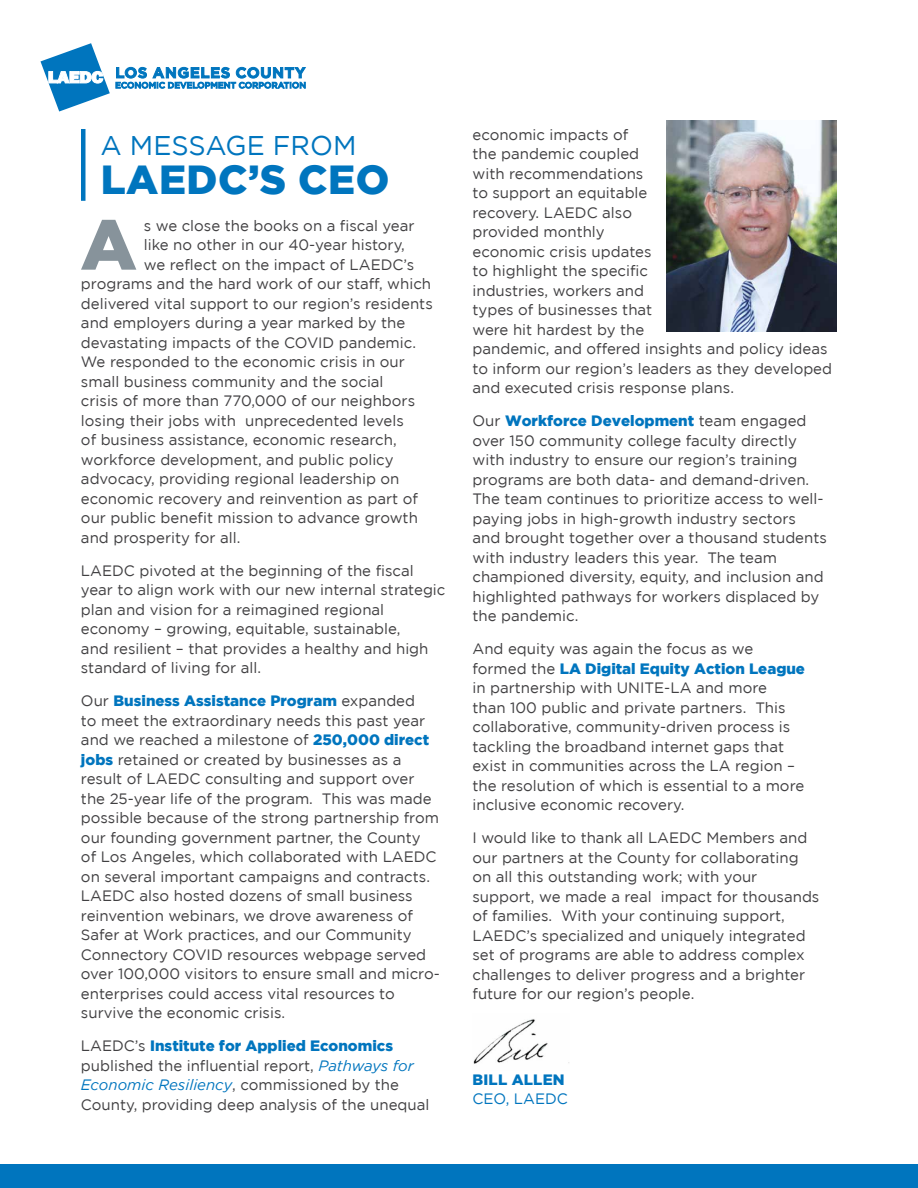
<style>
.page{position:relative;width:918px;height:1188px;background:#fff}
.page>*{position:absolute;margin:0;border:0;box-sizing:border-box;transform-origin:0 0}
.t1{font:900 70.65px "Gotham";color:#87939b}
.t2{font:900 40.5px "Gotham";letter-spacing:.015em;color:#0075be}
.t3{font:27px "Gotham";color:#0075be}
.t4{font:15px/19.5px "Gotham";color:#414042}
.t5{font:900 15px "Gotham";letter-spacing:.015em;color:#0075be}
.t6{font:15px "Gotham";color:#0075be}
.s1{font-weight:900;color:#0075be}
.s2{font-style:italic;color:#0075be}
</style>
<div class="page">
<div style="left:0;top:1164px;width:918px;height:24px;background:#0075be"></div>
<svg style="left:40px;top:43px;width:70px;height:69px"></svg>
<svg style="left:116px;top:67px;width:190px;height:22px"></svg>
<img style="left:473px;top:1019px;width:96px;height:45px">
<div style="left:81px;top:129px;width:5px;height:72px;background:#0075be"></div>
<img style="left:666px;top:121px;width:171px;height:210px">
<h3 class="t3" style="left:100px;top:130px;width:258px">A MESSAGE FROM</h3>
<h2 class="t2" style="left:101px;top:156px;width:290px">LAEDC’S CEO</h2>
<h1 class="t1" style="left:81px;top:204px;width:58px">A</h1>
<p class="t4" style="left:144px;top:215px;width:272px">s we close the books on a fiscal year</p>
<p class="t4" style="left:144px;top:235px;width:263px">like no other in our 40-year history,</p>
<p class="t4" style="left:144px;top:254px;width:272px">we reflect on the impact of LAEDC’s</p>
<p class="t4" style="left:81px;top:274px;width:352px">programs and the hard work of our staff, which</p>
<p class="t4" style="left:81px;top:293px;width:353px">delivered vital support to our region’s residents</p>
<p class="t4" style="left:81px;top:313px;width:326px">and employers during a year marked by the</p>
<p class="t4" style="left:81px;top:332px;width:337px">devastating impacts of the COVID pandemic.</p>
<p class="t4" style="left:81px;top:352px;width:325px">We responded to the economic crisis in our</p>
<p class="t4" style="left:81px;top:371px;width:304px">small business community and the social</p>
<p class="t4" style="left:81px;top:391px;width:336px">crisis of more than 770,000 of our neighbors</p>
<p class="t4" style="left:81px;top:410px;width:324px">losing their jobs with unprecedented levels</p>
<p class="t4" style="left:81px;top:430px;width:317px">of business assistance, economic research,</p>
<p class="t4" style="left:81px;top:449px;width:314px">workforce development, and public policy</p>
<p class="t4" style="left:81px;top:469px;width:320px">advocacy, providing regional leadership on</p>
<p class="t4" style="left:81px;top:488px;width:338px">economic recovery and reinvention as part of</p>
<p class="t4" style="left:81px;top:508px;width:338px">our public benefit mission to advance growth</p>
<p class="t4" style="left:81px;top:527px;width:161px">and prosperity for all.</p>
<p class="t4" style="left:81px;top:560px;width:366px">LAEDC pivoted at the beginning of the fiscal year to align work with our new internal strategic plan and vision for a reimagined regional economy – growing, equitable, sustainable,<br>and resilient – that provides a healthy and high standard of living for all.</p>
<p class="t4" style="left:81px;top:691px;width:360px">Our <span class="s1">Business Assistance Program</span> expanded<br>to meet the extraordinary needs this past year and we reached a milestone of <span class="s1">250,000 direct jobs</span> retained or created by businesses as a result of LAEDC consulting and support over the 25-year life of the program. This was made possible because of the strong partnership from our founding government partner, the County<br>of Los Angeles, which collaborated with LAEDC on several important campaigns and contracts.<br>LAEDC also hosted dozens of small business reinvention webinars, we drove awareness of Safer at Work practices, and our Community Connectory COVID resources webpage served over 100,000 visitors to ensure small and micro&shy;enterprises could access vital resources to survive the economic crisis.</p>
<p class="t4" style="left:81px;top:1036px;width:350px">LAEDC’s <span class="s1">Institute for Applied Economics </span>published the influential report, <span class="s2">Pathways for Economic Resiliency</span>, commissioned by the County, providing deep analysis of the unequal</p>
<p class="t4" style="left:472px;top:125px;width:361px">economic impacts of<br>the pandemic coupled<br>with recommendations<br>to support an equitable<br>recovery. LAEDC also<br>provided monthly<br>economic crisis updates<br>to highlight the specific<br>industries, workers and<br>types of businesses that<br>were hit hardest by the<br>pandemic, and offered insights and policy ideas to inform our region’s leaders as they developed and executed crisis response plans.</p>
<p class="t4" style="left:472px;top:411px;width:356px">Our <span class="s1">Workforce Development</span> team engaged over 150 community college faculty directly with industry to ensure our region’s training programs are both data- and demand-driven.<br>The team continues to prioritize access to well&shy;paying jobs in high-growth industry sectors and brought together over a thousand students with industry leaders this year. The team championed diversity, equity, and inclusion and highlighted pathways for workers displaced by the pandemic.</p>
<p class="t4" style="left:472px;top:639px;width:334px">And equity was again the focus as we formed the <span class="s1">LA Digital Equity Action League </span>in partnership with UNITE-LA and more<br>than 100 public and private partners. This collaborative, community-driven process is tackling the broadband internet gaps that exist in communities across the LA region – the resolution of which is essential to a more inclusive economic recovery.</p>
<p class="t4" style="left:472px;top:828px;width:348px">I would like to thank all LAEDC Members and our partners at the County for collaborating on all this outstanding work; with your support, we made a real impact for thousands of families. With your continuing support, LAEDC’s specialized and uniquely integrated set of programs are able to address complex challenges to deliver progress and a brighter future for our region’s people.</p>
<p class="t5" style="left:473px;top:1071px;width:94px">BILL ALLEN</p>
<p class="t6" style="left:473px;top:1091px;width:97px">CEO, LAEDC</p>
</div>
